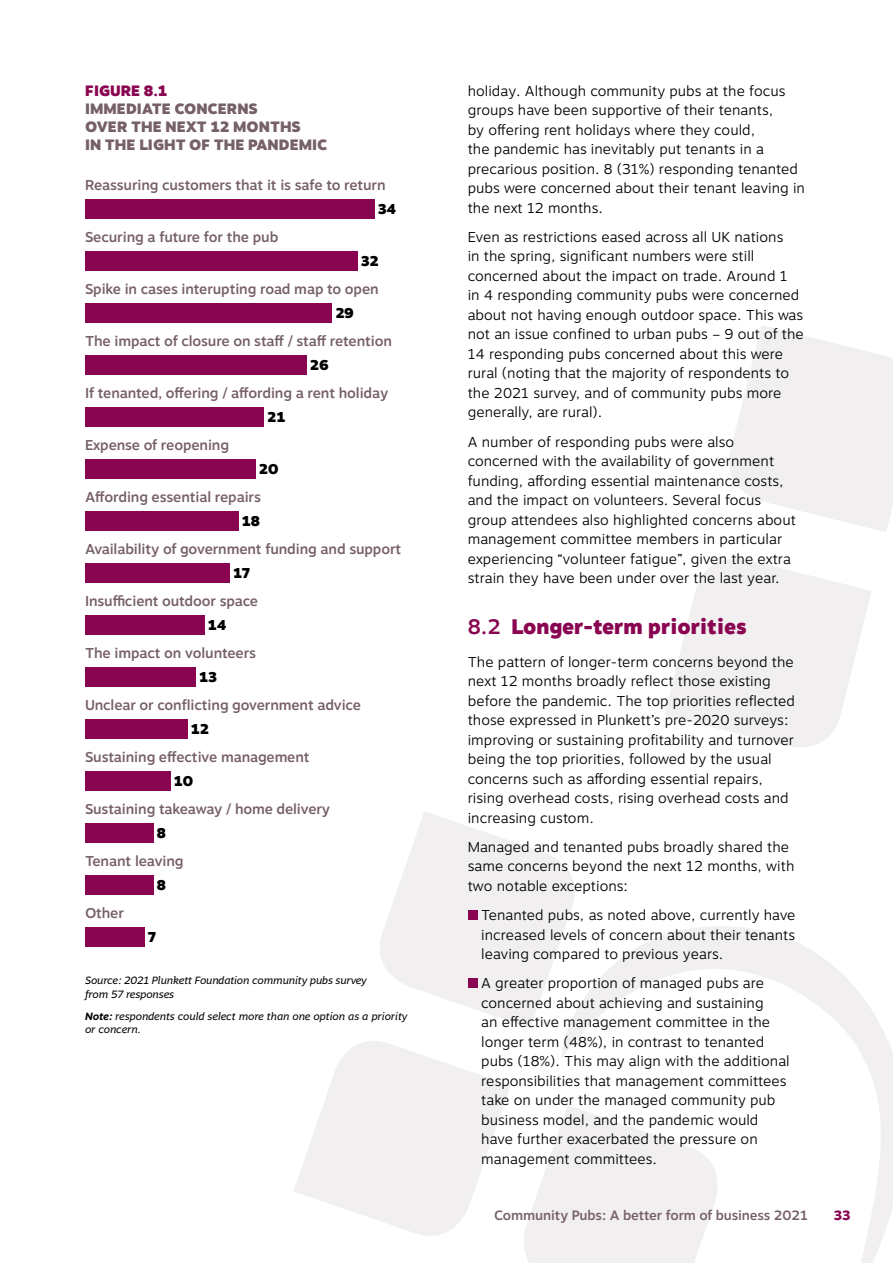
<style>
.page{position:relative;width:893px;height:1263px;background:#fff}
.page>*{position:absolute;margin:0;border:0;box-sizing:border-box;transform-origin:0 0}
.t1{font:900 21px "Motiva Sans";color:#8a0551}
.t2{font:900 15px/18px "Motiva Sans";color:#766068}
.t3{font:900 15px "Motiva Sans";color:#8a0551}
.t4{font:300 14.25px/19.5px "Motiva Sans";color:#000}
.t5{font:500 14.25px "Motiva Sans";letter-spacing:-.01em;color:#766068}
.t6{font:900 14.25px "Motiva Sans";letter-spacing:-.01em;color:#000}
.t7{font:500 13.5px "Motiva Sans";letter-spacing:-.01em;color:#766068}
.t8{font:800 13.5px "Motiva Sans";color:#8a0551}
.t9{font:italic 10.5px/13.5px "Motiva Sans";letter-spacing:-.01em;color:#000}
.s1{font-weight:700}
.s2{font-weight:500}
</style>
<div class="page">
<svg style="left:380px;top:812px;width:132px;height:210px;fill:#f1eff0"></svg>
<svg style="left:294px;top:1041px;width:216px;height:195px;fill:#f1eff0"></svg>
<svg style="left:512px;top:559px;width:381px;height:704px"></svg>
<svg style="left:729px;top:325px;width:164px;height:207px"></svg>
<div style="left:85px;top:199px;width:289px;height:19px;background:#8a0551"></div>
<div style="left:85px;top:251px;width:272px;height:19px;background:#8a0551"></div>
<div style="left:85px;top:303px;width:247px;height:19px;background:#8a0551"></div>
<div style="left:85px;top:355px;width:221px;height:19px;background:#8a0551"></div>
<div style="left:85px;top:407px;width:179px;height:19px;background:#8a0551"></div>
<div style="left:85px;top:459px;width:170px;height:19px;background:#8a0551"></div>
<div style="left:85px;top:511px;width:153px;height:19px;background:#8a0551"></div>
<div style="left:85px;top:563px;width:145px;height:19px;background:#8a0551"></div>
<div style="left:85px;top:615px;width:119px;height:19px;background:#8a0551"></div>
<div style="left:85px;top:667px;width:111px;height:19px;background:#8a0551"></div>
<div style="left:85px;top:719px;width:102px;height:19px;background:#8a0551"></div>
<div style="left:85px;top:771px;width:85px;height:19px;background:#8a0551"></div>
<div style="left:85px;top:823px;width:68px;height:19px;background:#8a0551"></div>
<div style="left:85px;top:875px;width:68px;height:19px;background:#8a0551"></div>
<div style="left:85px;top:927px;width:60px;height:19px;background:#8a0551"></div>
<div style="left:468px;top:910px;width:10px;height:10px;background:#8a0551"></div>
<div style="left:468px;top:978px;width:10px;height:10px;background:#8a0551"></div>
<p class="t3" style="left:85px;top:80px;width:84px">FIGURE 8.1</p>
<p class="t2" style="left:85px;top:100px;width:244px">IMMEDIATE CONCERNS<br>OVER THE NEXT 12 MONTHS<br>IN THE LIGHT OF THE PANDEMIC</p>
<p class="t5" style="left:85px;top:174px;width:302px">Reassuring customers that it is safe to return</p>
<p class="t6" style="left:378px;top:198px;width:20px">34</p>
<p class="t5" style="left:85px;top:226px;width:195px">Securing a future for the pub</p>
<p class="t6" style="left:361px;top:250px;width:20px">32</p>
<p class="t5" style="left:85px;top:279px;width:295px">Spike in cases interupting road map to open</p>
<p class="t6" style="left:335px;top:302px;width:20px">29</p>
<p class="t5" style="left:85px;top:331px;width:308px">The impact of closure on staff / staff retention</p>
<p class="t6" style="left:310px;top:354px;width:21px">26</p>
<p class="t5" style="left:85px;top:383px;width:305px">If tenanted, offering / affording a rent holiday</p>
<p class="t6" style="left:267px;top:406px;width:20px">21</p>
<p class="t5" style="left:85px;top:435px;width:146px">Expense of reopening</p>
<p class="t6" style="left:259px;top:458px;width:21px">20</p>
<p class="t5" style="left:85px;top:487px;width:177px">Affording essential repairs</p>
<p class="t6" style="left:242px;top:510px;width:20px">18</p>
<p class="t5" style="left:85px;top:539px;width:318px">Availability of government funding and support</p>
<p class="t6" style="left:233px;top:562px;width:18px">17</p>
<p class="t5" style="left:85px;top:591px;width:175px">Insufficient outdoor space</p>
<p class="t6" style="left:208px;top:614px;width:20px">14</p>
<p class="t5" style="left:85px;top:643px;width:172px">The impact on volunteers</p>
<p class="t6" style="left:199px;top:666px;width:19px">13</p>
<p class="t5" style="left:85px;top:695px;width:278px">Unclear or conflicting government advice</p>
<p class="t6" style="left:191px;top:718px;width:20px">12</p>
<p class="t5" style="left:85px;top:747px;width:226px">Sustaining effective management</p>
<p class="t6" style="left:174px;top:770px;width:21px">10</p>
<p class="t5" style="left:85px;top:799px;width:247px">Sustaining takeaway / home delivery</p>
<p class="t6" style="left:157px;top:822px;width:11px">8</p>
<p class="t5" style="left:85px;top:851px;width:100px">Tenant leaving</p>
<p class="t6" style="left:157px;top:874px;width:11px">8</p>
<p class="t5" style="left:85px;top:903px;width:40px">Other</p>
<p class="t6" style="left:148px;top:926px;width:9px">7</p>
<p class="t9" style="left:85px;top:974px;width:283px">Source: 2021 Plunkett Foundation community pubs survey from 57 responses</p>
<p class="t9" style="left:85px;top:1009px;width:324px"><span class="s1">Note:</span> respondents could select more than one option as a priority or concern.</p>
<p class="t4" style="left:468px;top:81px;width:339px">holiday. Although community pubs at the focus groups have been supportive of their tenants,<br>by offering rent holidays where they could,<br>the pandemic has inevitably put tenants in a precarious position. 8 (31%) responding tenanted pubs were concerned about their tenant leaving in the next 12 months.</p>
<p class="t4" style="left:468px;top:227px;width:338px">Even as restrictions eased across all UK nations<br>in the spring, significant numbers were still concerned about the impact on trade. Around 1<br>in 4 responding community pubs were concerned about not having enough outdoor space. This was not an issue confined to urban pubs – 9 out of the 14 responding pubs concerned about this were rural (noting that the majority of respondents to the 2021 survey, and of community pubs more generally, are rural).</p>
<p class="t4" style="left:468px;top:432px;width:330px">A number of responding pubs were also concerned with the availability of government funding, affording essential maintenance costs, and the impact on volunteers. Several focus group attendees also highlighted concerns about management committee members in particular experiencing “volunteer fatigue”, given the extra strain they have been under over the last year.</p>
<h1 class="t1" style="left:468px;top:611px;width:280px"><span class="s2">8.2</span> Longer-term priorities</h1>
<p class="t4" style="left:468px;top:652px;width:329px">The pattern of longer-term concerns beyond the next 12 months broadly reflect those existing before the pandemic. The top priorities reflected those expressed in Plunkett’s pre-2020 surveys: improving or sustaining profitability and turnover being the top priorities, followed by the usual concerns such as affording essential repairs, rising overhead costs, rising overhead costs and increasing custom.</p>
<p class="t4" style="left:468px;top:837px;width:328px">Managed and tenanted pubs broadly shared the same concerns beyond the next 12 months, with two notable exceptions:</p>
<p class="t4" style="left:481px;top:905px;width:316px;text-align:justify">Tenanted pubs, as noted above, currently have increased levels of concern about their tenants leaving compared to previous years.</p>
<p class="t4" style="left:481px;top:974px;width:310px">A greater proportion of managed pubs are concerned about achieving and sustaining<br>an effective management committee in the longer term (48%), in contrast to tenanted pubs (18%). This may align with the additional responsibilities that management committees take on under the managed community pub business model, and the pandemic would have further exacerbated the pressure on management committees.</p>
<p class="t7" style="left:494px;top:1206px;width:315px">Community Pubs: A better form of business 2021</p>
<p class="t8" style="left:834px;top:1206px;width:18px">33</p>
</div>
